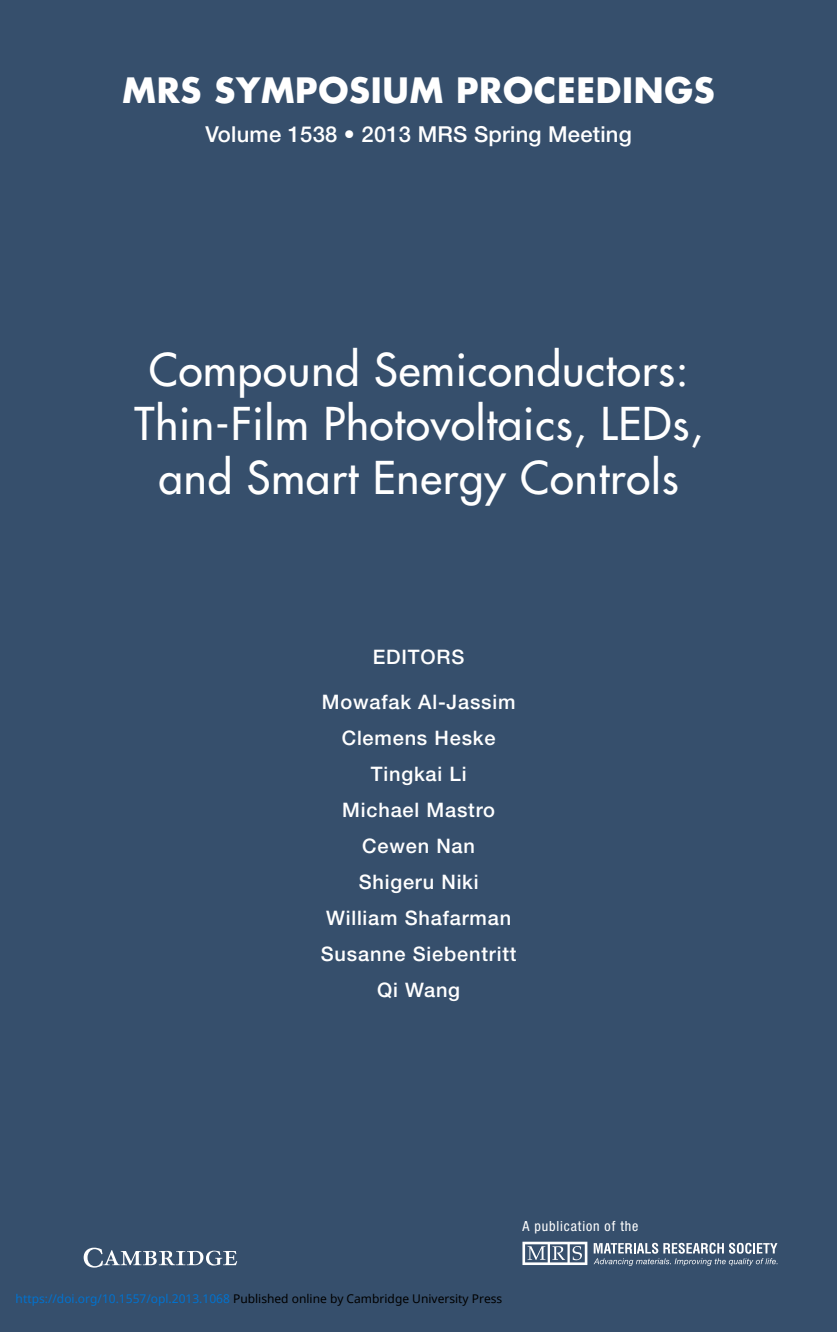
<style>
.page{position:relative;width:837px;height:1332px;background:#364f6c}
.page>*{position:absolute;margin:0;border:0;box-sizing:border-box;transform-origin:0 0}
.t1{font:44px/54px "Futura";letter-spacing:.02em;color:#fff;text-align:center}
.t2{font:700 34px "Futura";letter-spacing:.02em;color:#fff}
.t3{font:500 22px "Helvetica Neue";letter-spacing:.01em;color:#fff}
.t4{font:500 20px/36px "Helvetica Neue";letter-spacing:.04em;color:#fff;text-align:center}
.t5{font:condensed 14px "Helvetica Neue";letter-spacing:.06em;color:#fff}
.t6{font:12px "Noto Sans";color:#000}
.s1{color:#0172cf}
</style>
<div class="page">
<svg style="left:522px;top:1242px;width:65px;height:23px"></svg>
<svg style="left:593px;top:1243px;width:184px;height:23px"></svg>
<svg style="left:84px;top:1248px;width:153px;height:20px"></svg>
<p class="t2" style="left:123px;top:75px;width:593px">MRS SYMPOSIUM PROCEEDINGS</p>
<p class="t3" style="left:205px;top:126px;width:428px">Volume 1538 • 2013 MRS Spring Meeting</p>
<p class="t1" style="left:134px;top:346px;width:570px">Compound Semiconductors:<br>Thin-Film Photovoltaics, LEDs, and Smart Energy Controls</p>
<p class="t4" style="left:373px;top:640px;width:93px">EDITORS</p>
<p class="t4" style="left:321px;top:686px;width:197px">Mowafak Al-Jassim<br>Clemens Heske<br>Tingkai Li<br>Michael Mastro<br>Cewen Nan<br>Shigeru Niki<br>William Shafarman<br>Susanne Siebentritt<br>Qi Wang</p>
<p class="t5" style="left:522px;top:1221px;width:117px">A publication of the</p>
<p class="t6" style="left:16px;top:1291px;width:488px"><span class="s1">https://doi.org/10.1557/opl.2013.1068</span> Published online by Cambridge University Press</p>
</div>
